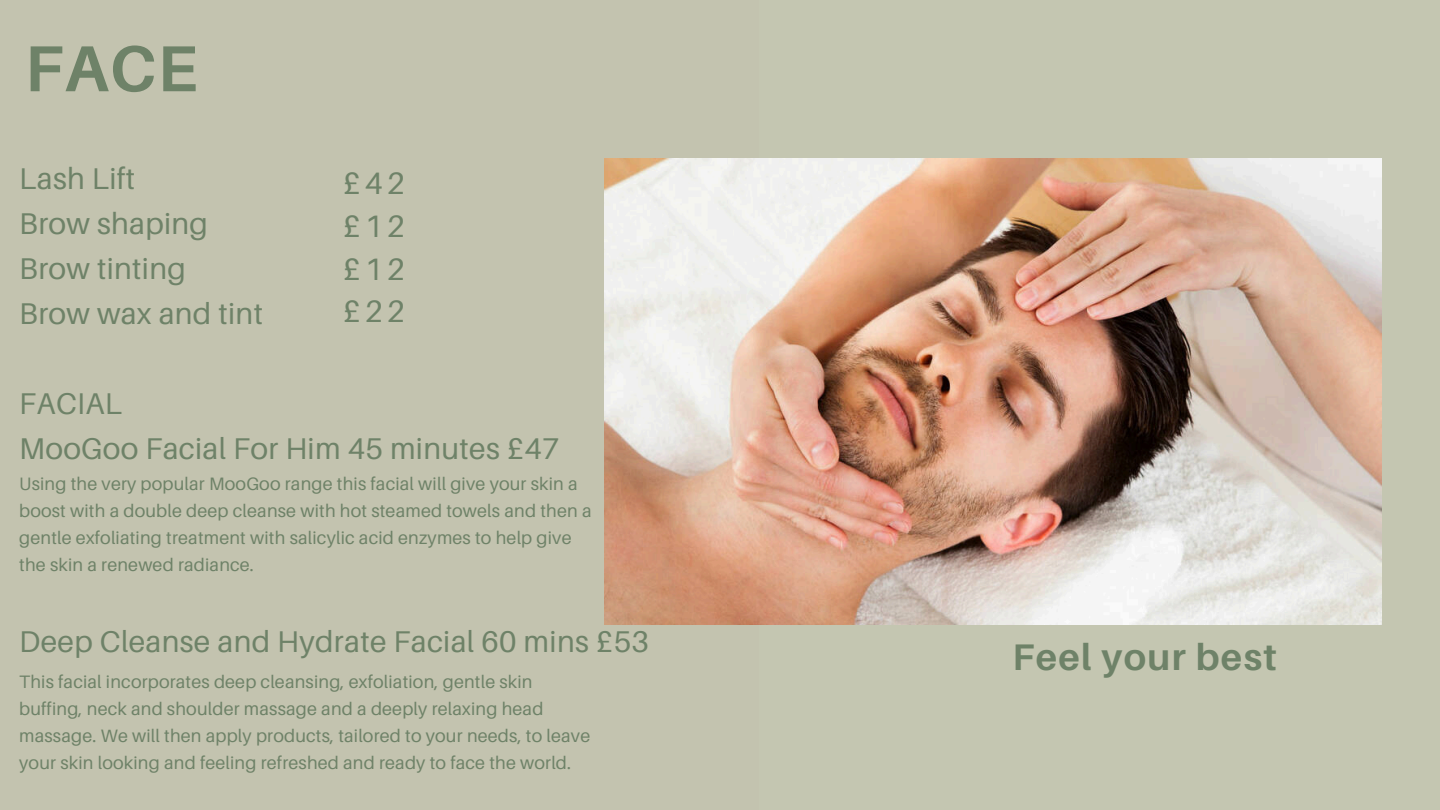
<style>
.page{position:relative;width:1440px;height:810px;background:#c4c6b1}
.page>*{position:absolute;margin:0;border:0;box-sizing:border-box;transform-origin:0 0}
.t1{font:700 65px "Aileron";color:#6e8268}
.t2{font:700 37px "Aileron";letter-spacing:.035em;color:#6e8268}
.t3{font:31px/42.8px "Aileron";letter-spacing:.125em;color:#6e8268;text-align:justify}
.t4{font:30px/45px "Aileron";letter-spacing:.01em;color:#6e8268}
.t5{font:18px/27px "Aileron";letter-spacing:.01em;color:#6e8268}
</style>
<div class="page">
<img style="left:604px;top:158px;width:777px;height:466px">
<p class="t1" style="left:25px;top:28px;width:174px">FACE</p>
<h3 class="t4" style="left:19px;top:155px;width:245px">Lash Lift<br>Brow shaping<br>Brow tinting<br>Brow wax and tint</h3>
<p class="t3" style="left:343px;top:161px;width:63px">£42 £12 £12 £22</p>
<h3 class="t4" style="left:19px;top:380px;width:542px">FACIAL<br>MooGoo Facial For Him 45 minutes £47</h3>
<h3 class="t5" style="left:19px;top:470px;width:574px">Using the very popular MooGoo range this facial will give your skin a boost with a double deep cleanse with hot steamed towels and then a gentle exfoliating treatment with salicylic acid enzymes to help give the skin a renewed radiance.</h3>
<h3 class="t4" style="left:19px;top:618px;width:631px">Deep Cleanse and Hydrate Facial 60 mins £53</h3>
<p class="t5" style="left:19px;top:668px;width:572px">This facial incorporates deep cleansing, exfoliation, gentle skin buffing, neck and shoulder massage and a deeply relaxing head massage. We will then apply products, tailored to your needs, to leave your skin looking and feeling refreshed and ready to face the world.</p>
<h2 class="t2" style="left:1012px;top:634px;width:266px">Feel your best</h2>
</div>
